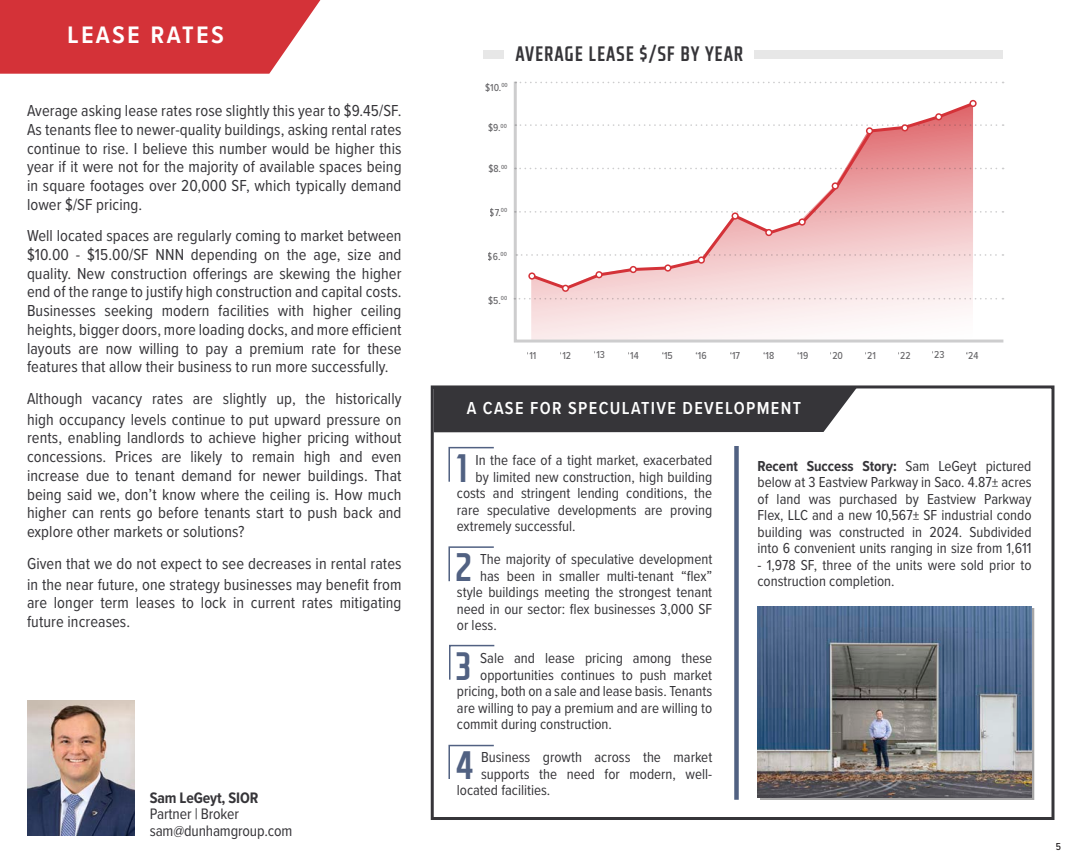
<style>
.page{position:relative;width:1080px;height:864px;background:#fff}
.page>*{position:absolute;margin:0;border:0;box-sizing:border-box;transform-origin:0 0}
.t1{font:700 36.9px "CC Space Race";color:#516182}
.t2{font:600 30px "Proxima Nova Cond";letter-spacing:.075em;color:#fff}
.t3{font:700 19.5px "CC Space Race";letter-spacing:.04em;color:#363539}
.t4{font:600 18px "Proxima Nova Cond";letter-spacing:.075em;color:#fff}
.t5{font:16.5px/18.8px "Proxima Nova Cond";letter-spacing:.005em;color:#363539;text-align:justify}
.t6{font:15.75px "Proxima Nova Cond";letter-spacing:-.01em;color:#363539}
.t7{font:700 15.75px "Proxima Nova Cond";letter-spacing:-.01em;color:#363539}
.t8{font:15px/16.5px "Proxima Nova Cond";color:#363539;text-align:justify}
.t9{font:500 10.5px "Proxima Nova Cond";color:#363539}
.Subhead{font:500 10.5px "Proxima Nova Cond";color:#231f20}
.s1{font-weight:700}
</style>
<div class="page">
<div style="left:431px;top:385px;width:623px;height:435px;background:#fff;border:3px solid #363539"></div>
<svg style="left:0;top:0;width:320px;height:74px;background:#d74147"></svg>
<img style="left:28px;top:700px;width:107px;height:136px">
<div style="left:734px;top:446px;width:5px;height:354px;background:#516182"></div>
<div style="left:434px;top:387px;width:423px;height:45px;background:#363539"></div>
<svg style="left:513px;top:81px;width:492px;height:262px"></svg>
<svg style="left:514px;top:298px;width:489px;height:2px"></svg>
<svg style="left:515px;top:168px;width:489px;height:1px"></svg>
<svg style="left:515px;top:82px;width:489px;height:1px"></svg>
<svg style="left:528px;top:100px;width:449px;height:191px"></svg>
<div style="left:483px;top:50px;width:21px;height:8px;background:#e7e7e7"></div>
<div style="left:755px;top:50px;width:248px;height:8px;background:#e7e7e7"></div>
<div style="left:935px;top:113px;width:7px;height:7px;border:2px solid #d43238;border-radius:50%"></div>
<div style="left:969px;top:100px;width:8px;height:7px;border:2px solid #d43238;border-radius:50%"></div>
<div style="left:528px;top:272px;width:8px;height:8px;border:2px solid #d43238;border-radius:50%"></div>
<div style="left:562px;top:285px;width:7px;height:7px;border:2px solid #d43238;border-radius:50%"></div>
<svg style="left:516px;top:254px;width:487px;height:25px"></svg>
<div style="left:698px;top:256px;width:7px;height:8px;border:2px solid #d43238;border-radius:50%"></div>
<div style="left:765px;top:229px;width:7px;height:7px;border:2px solid #d43238;border-radius:50%"></div>
<svg style="left:515px;top:211px;width:488px;height:24px"></svg>
<div style="left:799px;top:218px;width:7px;height:8px;border:2px solid #d43238;border-radius:50%"></div>
<div style="left:832px;top:182px;width:7px;height:8px;border:2px solid #d43238;border-radius:50%"></div>
<svg style="left:515px;top:114px;width:489px;height:20px"></svg>
<div style="left:866px;top:127px;width:7px;height:7px;border:2px solid #d43238;border-radius:50%"></div>
<svg style="left:449px;top:644px;width:46px;height:36px"></svg>
<svg style="left:448px;top:744px;width:46px;height:35px"></svg>
<svg style="left:448px;top:546px;width:46px;height:36px"></svg>
<svg style="left:448px;top:446px;width:46px;height:36px"></svg>
<img style="left:758px;top:606px;width:274px;height:192px">
<p class="t2" style="left:67px;top:11px;width:158px">lease rates</p>
<p class="t5" style="left:27px;top:101px;width:376px">Average asking lease rates rose slightly this year to $9.45/SF.<br>As tenants flee to newer-quality buildings, asking rental rates continue to rise. I believe this number would be higher this year if it were not for the majority of available spaces being in square footages over 20,000 SF, which typically demand lower $/SF pricing.</p>
<p class="t5" style="left:27px;top:226px;width:376px">Well located spaces are regularly coming to market between $10.00 - $15.00/SF NNN depending on the age, size and quality. New construction offerings are skewing the higher end of the range to justify high construction and capital costs.<br>Businesses seeking modern facilities with higher ceiling heights, bigger doors, more loading docks, and more efficient layouts are now willing to pay a premium rate for these features that allow their business to run more successfully.</p>
<p class="t5" style="left:27px;top:387px;width:376px;line-height:21px">Although vacancy rates are slightly up, the historically high occupancy levels continue to put upward pressure on</p>
<p class="t5" style="left:27px;top:428px;width:376px">rents, enabling landlords to achieve higher pricing without concessions. Prices are likely to remain high and even increase due to tenant demand for newer buildings. That being said we, don’t know where the ceiling is. How much higher can rents go before tenants start to push back and explore other markets or solutions?</p>
<p class="t5" style="left:27px;top:552px;width:376px;line-height:21px">Given that we do not expect to see decreases in rental rates in the near future, one strategy businesses may benefit from</p>
<p class="t5" style="left:27px;top:593px;width:376px">are longer term leases to lock in current rates mitigating future increases.</p>
<p class="t7" style="left:150px;top:786px;width:110px">Sam LeGeyt, SIOR</p>
<p class="t6" style="left:150px;top:803px;width:91px">Partner | Broker</p>
<p class="t6" style="left:150px;top:819px;width:144px">sam@dunhamgroup.com</p>
<p class="t9" style="left:485px;top:80px;width:24px">$10.<sup>00</sup></p>
<p class="t3" style="left:516px;top:38px;width:229px">AVERAGE LEASE $/SF BY YEAR</p>
<p class="t9" style="left:488px;top:120px;width:20px">$9.<sup>00</sup></p>
<p class="t9" style="left:488px;top:161px;width:21px">$8.<sup>00</sup></p>
<p class="t9" style="left:490px;top:205px;width:19px">$7.<sup>00</sup></p>
<p class="t9" style="left:488px;top:249px;width:21px">$6.<sup>00</sup></p>
<p class="t9" style="left:488px;top:293px;width:21px">$5.<sup>00</sup></p>
<p class="t9" style="left:527px;top:347px;width:11px">‘11</p>
<p class="t9" style="left:560px;top:347px;width:13px">‘12</p>
<p class="t9" style="left:594px;top:347px;width:13px">‘13</p>
<p class="t9" style="left:628px;top:347px;width:12px">‘14</p>
<p class="t9" style="left:662px;top:347px;width:13px">‘15</p>
<p class="t9" style="left:695px;top:347px;width:13px">‘16</p>
<p class="t9" style="left:730px;top:348px;width:12px">‘17</p>
<p class="t9" style="left:763px;top:347px;width:13px">‘18</p>
<p class="t9" style="left:797px;top:347px;width:13px">‘19</p>
<p class="t9" style="left:830px;top:347px;width:15px">‘20</p>
<p class="t9" style="left:865px;top:348px;width:13px">‘21</p>
<p class="t9" style="left:898px;top:348px;width:14px">‘22</p>
<p class="t9" style="left:932px;top:347px;width:14px">‘23</p>
<p class="t9" style="left:966px;top:348px;width:14px">‘24</p>
<p class="t4" style="left:467px;top:395px;width:336px">A CASE FOR SPECULATIVE DEVELOPMENT</p>
<p class="t1" style="left:456px;top:439px;width:13px">1</p>
<p class="t8" style="left:476px;top:451px;width:238px">In the face of a tight market, exacerbated</p>
<p class="t8" style="left:476px;top:468px;width:238px">by limited new construction, high building</p>
<p class="t8" style="left:457px;top:484px;width:257px">costs and stringent lending conditions, the</p>
<p class="t8" style="left:457px;top:501px;width:257px">rare speculative developments are proving</p>
<p class="t8" style="left:457px;top:517px;width:120px">extremely successful.</p>
<p class="t1" style="left:455px;top:538px;width:18px">2</p>
<p class="t8" style="left:480px;top:550px;width:234px">The majority of speculative development</p>
<p class="t8" style="left:480px;top:567px;width:234px">has been in smaller multi-tenant “flex”</p>
<p class="t8" style="left:457px;top:583px;width:257px">style buildings meeting the strongest tenant</p>
<p class="t8" style="left:457px;top:600px;width:257px">need in our sector: flex businesses 3,000 SF</p>
<p class="t8" style="left:457px;top:616px;width:41px">or less.</p>
<p class="t1" style="left:456px;top:637px;width:18px">3</p>
<p class="t8" style="left:480px;top:649px;width:234px">Sale and lease pricing among these</p>
<p class="t8" style="left:480px;top:666px;width:234px">opportunities continues to push market</p>
<p class="t8" style="left:457px;top:682px;width:257px">pricing, both on a sale and lease basis. Tenants</p>
<p class="t8" style="left:457px;top:699px;width:257px">are willing to pay a premium and are willing to</p>
<p class="t8" style="left:457px;top:715px;width:157px">commit during construction.</p>
<p class="t1" style="left:456px;top:736px;width:19px">4</p>
<p class="t8" style="left:481px;top:748px;width:233px">Business growth across the market</p>
<p class="t8" style="left:481px;top:765px;width:233px">supports the need for modern, well-</p>
<p class="t8" style="left:457px;top:781px;width:95px">located facilities.</p>
<p class="t8" style="left:758px;top:457px;width:275px"><span class="s1">Recent Success Story:</span> Sam LeGeyt pictured below at 3 Eastview Parkway in Saco. 4.87± acres of land was purchased by Eastview Parkway Flex, LLC and a new 10,567± SF industrial condo building was constructed in 2024. Subdivided into 6 convenient units ranging in size from 1,611</p>
<p class="t8" style="left:758px;top:556px;width:275px">- 1,978 SF, three of the units were sold prior to construction completion.</p>
<p class="Subhead" style="left:1056px;top:839px;width:7px">5</p>
</div>
